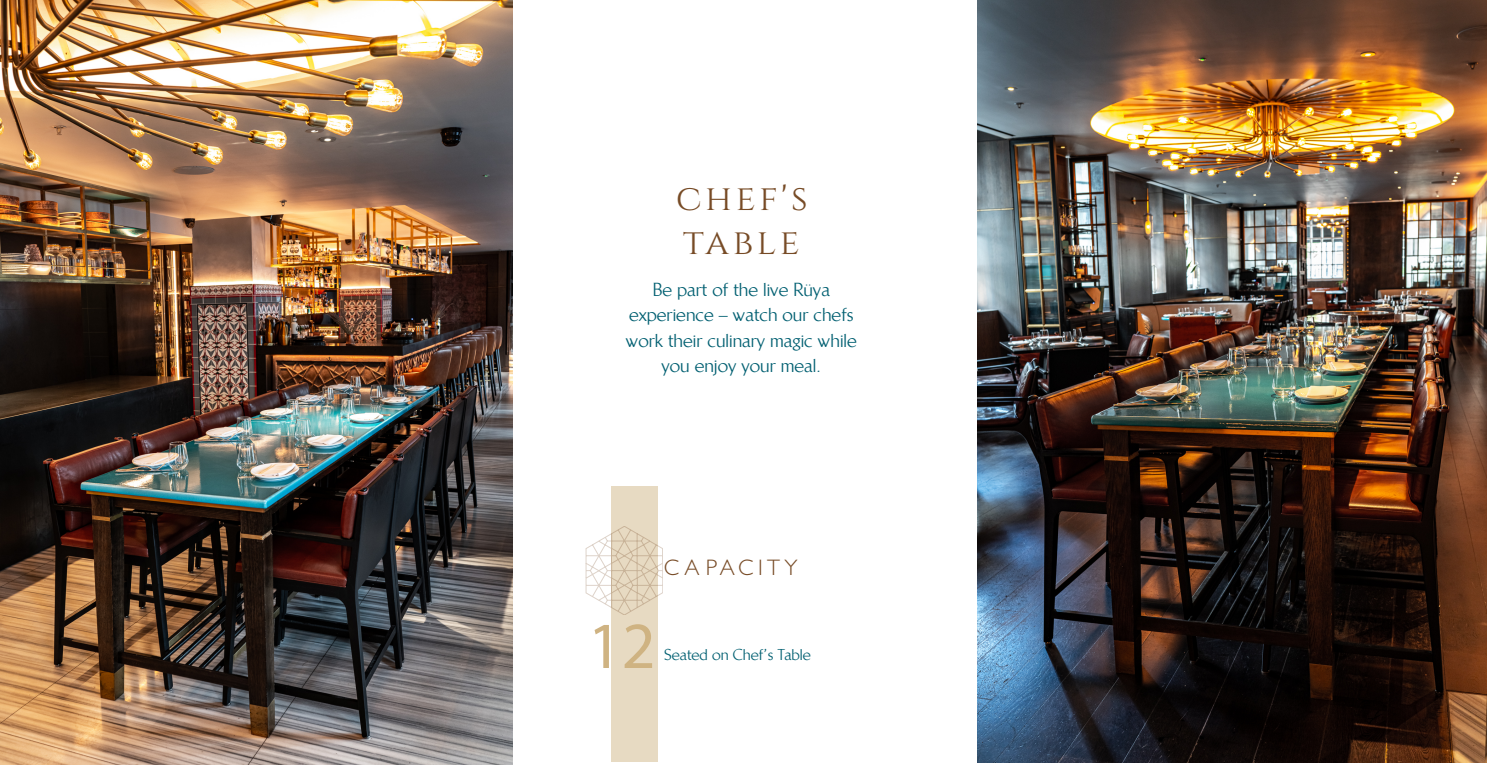
<style>
.page{position:relative;width:1488px;height:765px;background:#fff}
.page>*{position:absolute;margin:0;border:0;box-sizing:border-box;transform-origin:0 0}
.t1{font:66.15px "Myriad Pro";color:#cfb382}
.t2{font:36px/43.2px "Cinzel";letter-spacing:.1em;color:#774b26}
.t3{font:300 22.5px "Gill Sans";letter-spacing:.2em;color:#774b26}
.t4{font:18px/25.5px "Linotype Brewery";color:#005f71;text-align:center}
.t5{font:15px "Linotype Brewery";color:#005f71}
</style>
<div class="page">
<div style="left:612px;top:486px;width:46px;height:276px;background:#e7dac2"></div>
<svg style="left:585px;top:526px;width:78px;height:89px"></svg>
<img style="left:978px;top:0;width:509px;height:763px">
<img style="left:1px;top:0;width:512px;height:765px">
<h2 class="t2" style="left:676px;top:178px;width:133px">CHEF'S<br>TABLE</h2>
<p class="t4" style="left:626px;top:277px;width:233px">Be part of the live Rüya experience – watch our chefs work their culinary magic while you enjoy your meal.</p>
<p class="t3" style="left:664px;top:555px;width:135px">CAPACITY</p>
<h1 class="t1" style="left:588px;top:605px;width:69px">12</h1>
<p class="t5" style="left:664px;top:646px;width:148px">Seated on Chef’s Table</p>
</div>
